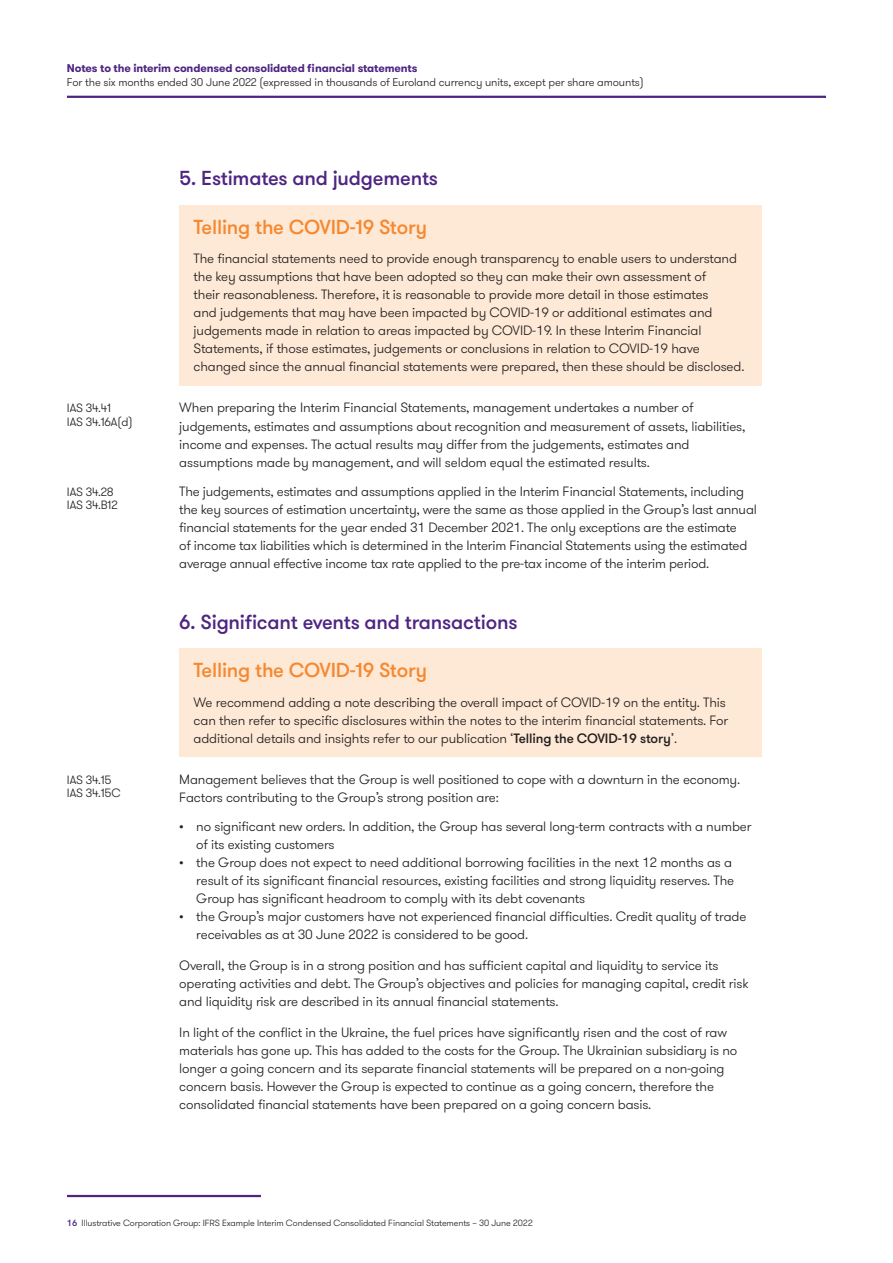
<style>
.page{position:relative;width:893px;height:1263px;background:#fff}
.page>*{position:absolute;margin:0;border:0;box-sizing:border-box;transform-origin:0 0}
._04_Headline_four_Me{font:500 20.25px "GT Walsheim Pro";letter-spacing:-.01em;color:#4e2582}
._04_Headline_four_Me-2{font:500 20.25px "GT Walsheim Pro";letter-spacing:-.01em;color:#f58932}
._11_Body_text{font:300 13.5px/18px "GT Walsheim Pro";letter-spacing:-.01em;color:#231f20}
._04_Headline_four_Me-3{font:300 13.5px/18px "GT Walsheim Pro";letter-spacing:-.01em;color:#231f20}
._44_Tbl_copy{font:300 12px "GT Walsheim Pro";letter-spacing:-.01em;color:#231f20}
._45_Tbl_subhead{font:300 11.25px "GT Walsheim Pro";letter-spacing:-.01em;color:#231f20}
._45_Tbl_subhead-2{font:700 11.25px "GT Walsheim Pro";letter-spacing:-.01em;color:#4e2582}
._11_Body_text-2{font:300 9px "GT Walsheim Pro";letter-spacing:-.01em;color:#231f20}
.s1{font-weight:500}
.s2{font-weight:500;color:#4e2582}
</style>
<div class="page">
<hr style="left:67px;top:1195px;width:194px;height:2px;background:#4e2582">
<div style="left:179px;top:205px;width:582px;height:181px;background:#fee9d6"></div>
<div style="left:179px;top:648px;width:582px;height:109px;background:#fee9d6"></div>
<hr style="left:67px;top:96px;width:759px;height:2px;background:#4e2582">
<p class="_45_Tbl_subhead-2" style="left:67px;top:61px;width:352px">Notes to the interim condensed consolidated financial statements</p>
<p class="_45_Tbl_subhead" style="left:67px;top:75px;width:578px">For the six months ended 30 June 2022 (expressed in thousands of Euroland currency units, except per share amounts)</p>
<p class="_44_Tbl_copy" style="left:67px;top:401px;width:46px">IAS 34.41</p>
<p class="_44_Tbl_copy" style="left:67px;top:414px;width:67px">IAS 34.16A(d)</p>
<p class="_44_Tbl_copy" style="left:67px;top:484px;width:48px">IAS 34.28</p>
<p class="_44_Tbl_copy" style="left:67px;top:497px;width:52px">IAS 34.B12</p>
<p class="_44_Tbl_copy" style="left:67px;top:772px;width:46px">IAS 34.15</p>
<p class="_44_Tbl_copy" style="left:67px;top:786px;width:55px">IAS 34.15C</p>
<p class="_04_Headline_four_Me" style="left:179px;top:166px;width:260px">5. Estimates and judgements</p>
<p class="_04_Headline_four_Me-2" style="left:194px;top:214px;width:235px">Telling the COVID-19 Story</p>
<p class="_11_Body_text" style="left:194px;top:249px;width:552px">The financial statements need to provide enough transparency to enable users to understand the key assumptions that have been adopted so they can make their own assessment of<br>their reasonableness. Therefore, it is reasonable to provide more detail in those estimates<br>and judgements that may have been impacted by COVID-19 or additional estimates and judgements made in relation to areas impacted by COVID-19. In these Interim Financial Statements, if those estimates, judgements or conclusions in relation to COVID-19 have changed since the annual financial statements were prepared, then these should be disclosed.</p>
<p class="_04_Headline_four_Me-3" style="left:179px;top:399px;width:568px">When preparing the Interim Financial Statements, management undertakes a number of judgements, estimates and assumptions about recognition and measurement of assets, liabilities, income and expenses. The actual results may differ from the judgements, estimates and assumptions made by management, and will seldom equal the estimated results.</p>
<p class="_11_Body_text" style="left:179px;top:482px;width:579px">The judgements, estimates and assumptions applied in the Interim Financial Statements, including the key sources of estimation uncertainty, were the same as those applied in the Group’s last annual financial statements for the year ended 31 December 2021. The only exceptions are the estimate<br>of income tax liabilities which is determined in the Interim Financial Statements using the estimated average annual effective income tax rate applied to the pre-tax income of the interim period.</p>
<p class="_04_Headline_four_Me" style="left:179px;top:609px;width:340px">6. Significant events and transactions</p>
<p class="_04_Headline_four_Me-2" style="left:194px;top:657px;width:235px">Telling the COVID-19 Story</p>
<p class="_11_Body_text" style="left:194px;top:693px;width:536px">We recommend adding a note describing the overall impact of COVID-19 on the entity. This can then refer to specific disclosures within the notes to the interim financial statements. For additional details and insights refer to our publication ‘<span class="s1">Telling the COVID-19 story</span>’.</p>
<p class="_04_Headline_four_Me-3" style="left:179px;top:770px;width:562px">Management believes that the Group is well positioned to cope with a downturn in the economy.<br>Factors contributing to the Group’s strong position are:</p>
<p class="_11_Body_text" style="left:196px;top:818px;width:557px;text-indent:-17px">• no significant new orders. In addition, the Group has several long-term contracts with a number of its existing customers</p>
<p class="_11_Body_text" style="left:196px;top:854px;width:539px;text-indent:-17px">• the Group does not expect to need additional borrowing facilities in the next 12 months as a result of its significant financial resources, existing facilities and strong liquidity reserves. The<br>Group has significant headroom to comply with its debt covenants</p>
<p class="_11_Body_text" style="left:196px;top:908px;width:552px;text-indent:-17px">• the Group’s major customers have not experienced financial difficulties. Credit quality of trade receivables as at 30 June 2022 is considered to be good.</p>
<p class="_11_Body_text" style="left:179px;top:956px;width:571px">Overall, the Group is in a strong position and has sufficient capital and liquidity to service its operating activities and debt. The Group’s objectives and policies for managing capital, credit risk and liquidity risk are described in its annual financial statements.</p>
<p class="_11_Body_text" style="left:179px;top:1023px;width:559px">In light of the conflict in the Ukraine, the fuel prices have significantly risen and the cost of raw materials has gone up. This has added to the costs for the Group. The Ukrainian subsidiary is no longer a going concern and its separate financial statements will be prepared on a non-going concern basis. However the Group is expected to continue as a going concern, therefore the consolidated financial statements have been prepared on a going concern basis.</p>
<p class="_11_Body_text-2" style="left:67px;top:1217px;width:468px"><span class="s2">16</span> Illustrative Corporation Group: IFRS Example Interim Condensed Consolidated Financial Statements – 30 June 2022</p>
</div>
